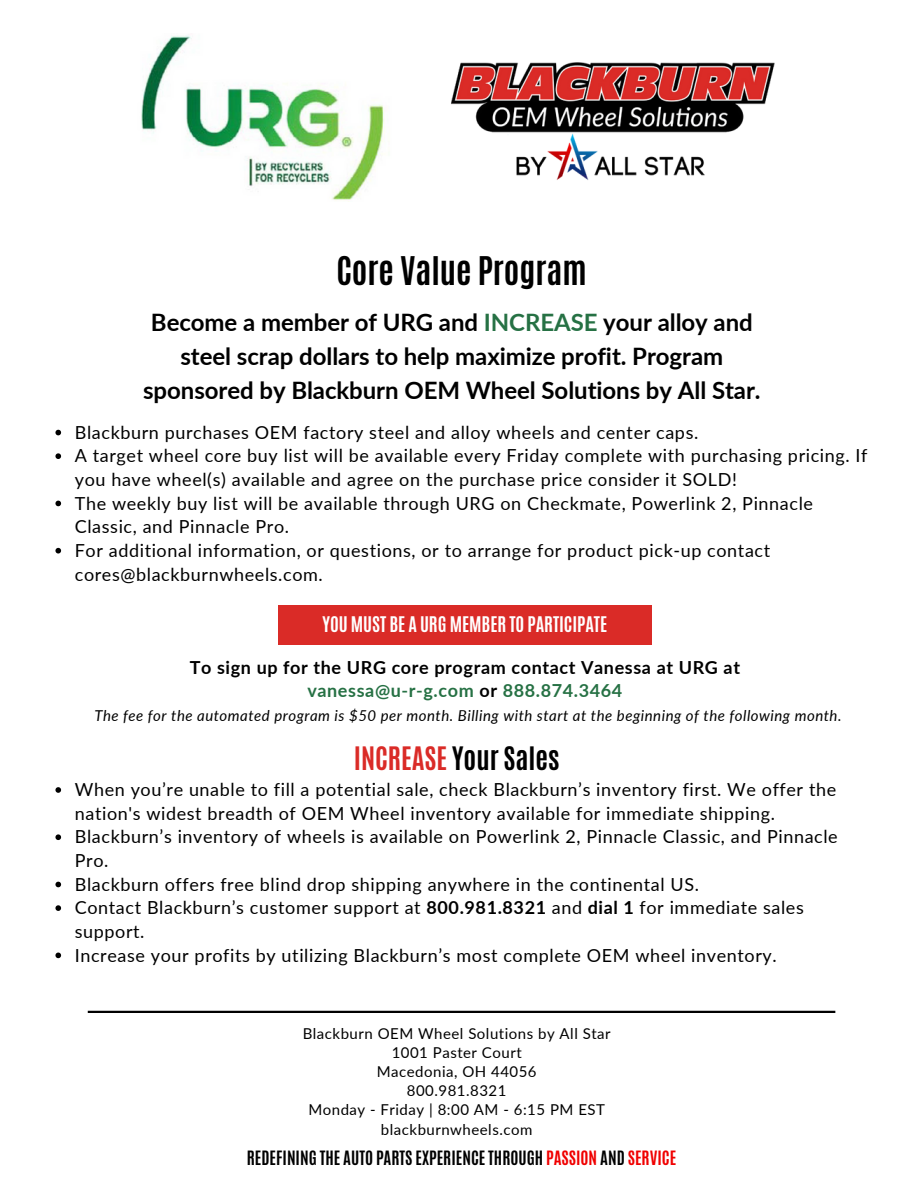
<style>
.page{position:relative;width:918px;height:1188px;background:#fff}
.page>*{position:absolute;margin:0;border:0;box-sizing:border-box;transform-origin:0 0}
.t1{font:700 33px "Antonio";color:#000}
.t2{font:700 27px "Antonio";color:#000}
.t3{font:700 24px/33.8px "Lato";letter-spacing:-.005em;color:#000;text-align:center}
.t4{font:18px/23.7px "Lato";letter-spacing:.035em;color:#000}
.t5{font:700 18px/23.7px "Lato";letter-spacing:.035em;color:#000;text-align:center}
.t6{font:700 18px "Antonio";letter-spacing:-.005em;color:#fff}
.t7{font:700 16.5px "Antonio";color:#000}
.t8{font:15px "Lato";letter-spacing:.035em;color:#000}
.t9{font:italic 15px "Lato";letter-spacing:.035em;color:#000}
.s1{color:#267144}
.s2{color:#da2b27}
.s3{font-weight:700}
.s4{color:#f00000}
</style>
<div class="page">
<img style="left:451px;top:62px;width:324px;height:118px">
<div style="left:278px;top:605px;width:374px;height:39px;background:#da2b27"></div>
<hr style="left:88px;top:1011px;width:747px;height:2px;background:#000">
<img style="left:141px;top:35px;width:244px;height:167px">
<svg style="left:55px;top:430px;width:6px;height:5px"></svg>
<svg style="left:55px;top:453px;width:6px;height:6px"></svg>
<svg style="left:55px;top:501px;width:6px;height:5px"></svg>
<svg style="left:55px;top:548px;width:6px;height:6px"></svg>
<svg style="left:55px;top:787px;width:6px;height:6px"></svg>
<svg style="left:55px;top:834px;width:6px;height:6px"></svg>
<svg style="left:55px;top:882px;width:6px;height:5px"></svg>
<svg style="left:55px;top:905px;width:6px;height:6px"></svg>
<svg style="left:55px;top:953px;width:6px;height:5px"></svg>
<p class="t1" style="left:336px;top:247px;width:252px">Core Value Program</p>
<h4 class="t3" style="left:143px;top:305px;width:619px">Become a member of URG and <span class="s1">INCREASE</span> your alloy and steel scrap dollars to help maximize profit. Program sponsored by Blackburn OEM Wheel Solutions by All Star.</h4>
<p class="t4" style="left:75px;top:420px;width:625px">Blackburn purchases OEM factory steel and alloy wheels and center caps.</p>
<p class="t4" style="left:75px;top:444px;width:794px">A target wheel core buy list will be available every Friday complete with purchasing pricing. If you have wheel(s) available and agree on the purchase price consider it SOLD!</p>
<p class="t4" style="left:75px;top:491px;width:740px">The weekly buy list will be available through URG on Checkmate, Powerlink 2, Pinnacle<br>Classic, and Pinnacle Pro.</p>
<p class="t4" style="left:75px;top:538px;width:697px">For additional information, or questions, or to arrange for product pick-up contact cores@blackburnwheels.com.</p>
<p class="t6" style="left:323px;top:611px;width:286px">YOU MUST BE A URG MEMBER TO PARTICIPATE</p>
<h3 class="t5" style="left:190px;top:655px;width:552px">To sign up for the URG core program contact Vanessa at URG at <span class="s1">vanessa@u-r-g.com</span> or <span class="s1">888.874.3464</span></h3>
<p class="t9" style="left:94px;top:706px;width:749px">The fee for the automated program is $50 per month. Billing with start at the beginning of the following month.</p>
<p class="t2" style="left:354px;top:739px;width:207px"><span class="s2">INCREASE</span> Your Sales</p>
<p class="t4" style="left:75px;top:777px;width:763px">When you’re unable to fill a potential sale, check Blackburn’s inventory first. We offer the nation's widest breadth of OEM Wheel inventory available for immediate shipping.</p>
<p class="t4" style="left:75px;top:825px;width:765px">Blackburn’s inventory of wheels is available on Powerlink 2, Pinnacle Classic, and Pinnacle<br>Pro.</p>
<p class="t4" style="left:75px;top:872px;width:626px">Blackburn offers free blind drop shipping anywhere in the continental US.</p>
<p class="t4" style="left:75px;top:895px;width:731px">Contact Blackburn’s customer support at <span class="s3">800.981.8321</span> and <span class="s3">dial 1</span> for immediate sales support.</p>
<h4 class="t4" style="left:75px;top:943px;width:703px">Increase your profits by utilizing Blackburn’s most complete OEM wheel inventory.</h4>
<h5 class="t8" style="left:303px;top:1024px;width:309px">Blackburn OEM Wheel Solutions by All Star</h5>
<p class="t8" style="left:392px;top:1043px;width:132px">1001 Paster Court</p>
<h2 class="t8" style="left:377px;top:1062px;width:161px">Macedonia, OH 44056</h2>
<p class="t8" style="left:407px;top:1081px;width:101px">800.981.8321</p>
<p class="t8" style="left:308px;top:1101px;width:298px">Monday - Friday | 8:00 AM - 6:15 PM EST</p>
<p class="t8" style="left:381px;top:1120px;width:153px">blackburnwheels.com</p>
<p class="t7" style="left:247px;top:1147px;width:431px">REDEFINING THE AUTO PARTS EXPERIENCE THROUGH <span class="s4">PASSION</span> AND <span class="s4">SERVICE</span></p>
</div>
